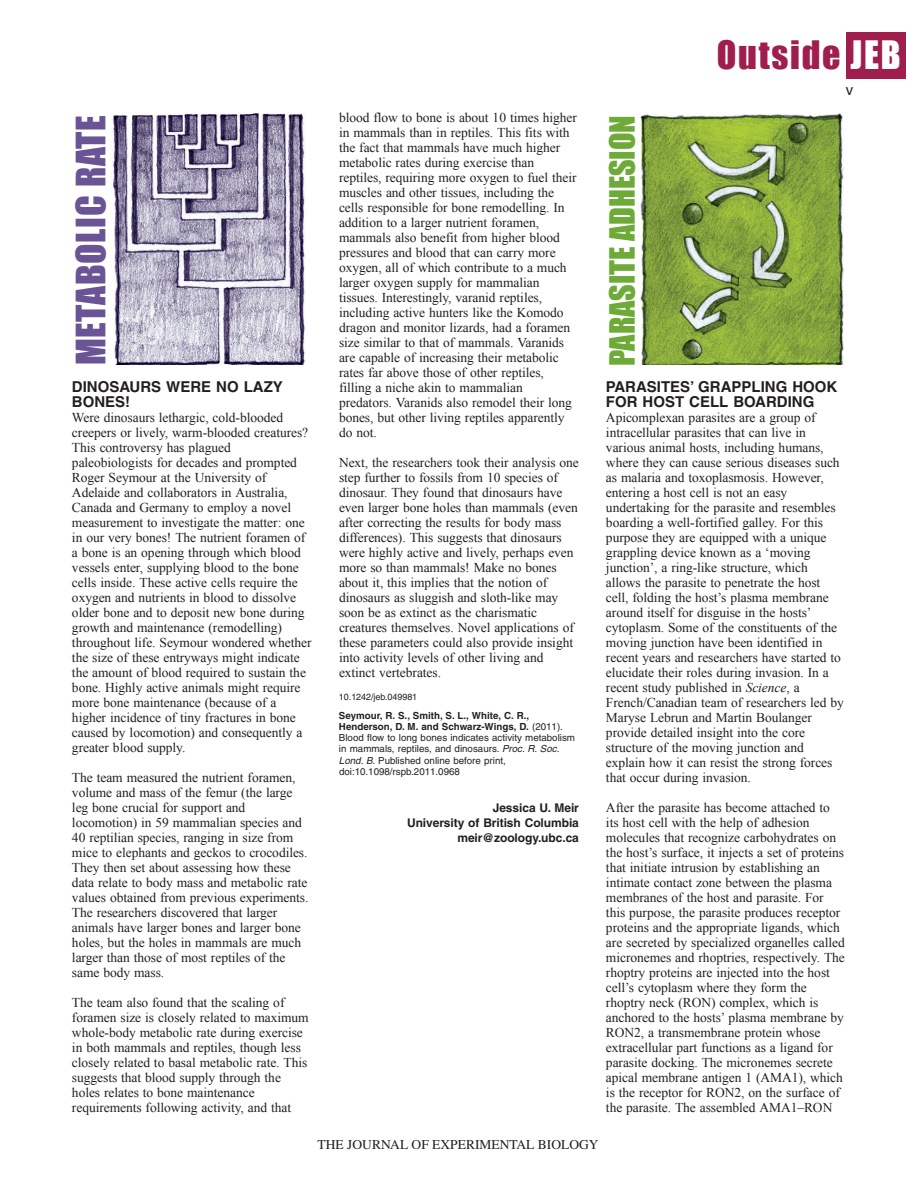
<style>
.page{position:relative;width:918px;height:1188px;background:#fff}
.page>*{position:absolute;margin:0;border:0;box-sizing:border-box;transform-origin:0 0}
.t1{font:37.5px "Impact";letter-spacing:.02em;color:#6a5495}
.t2{font:36px "Impact";letter-spacing:.05em;color:#a01e4b}
.t3{font:32.25px "Impact";letter-spacing:-.005em;color:#6daa38}
.t4{font:700 15px/15px "Helvetica";color:#231f20}
.t5{font:15px "Helvetica";color:#231f20}
.t6{font:13.5px/15px "Times New Roman";letter-spacing:-.005em;color:#231f20}
.t7{font:13.5px "Times";color:#231f20}
.t8{font:700 12px/15px "Helvetica";letter-spacing:-.005em;color:#231f20;text-align:right}
.t9{font:9.75px/11.2px "Helvetica";color:#231f20}
.t10{font:9px "Helvetica";letter-spacing:-.005em;color:#231f20}
.s1{color:#fff}
.s2{font-weight:700}
.s3{font-style:italic}
</style>
<div class="page">
<div style="left:846px;top:32px;width:60px;height:46px;background:#a01e4b"></div>
<img style="left:112px;top:113px;width:193px;height:252px">
<img style="left:640px;top:113px;width:203px;height:252px">
<h2 class="t2" style="left:717px;top:33px;width:185px">Outside <span class="s1">JEB</span></h2>
<p class="t5" style="left:846px;top:84px;width:9px">v</p>
<p class="t6" style="left:339px;top:110px;width:240px">blood flow to bone is about 10 times higher in mammals than in reptiles. This fits with the fact that mammals have much higher metabolic rates during exercise than reptiles, requiring more oxygen to fuel their muscles and other tissues, including the cells responsible for bone remodelling. In addition to a larger nutrient foramen, mammals also benefit from higher blood pressures and blood that can carry more oxygen, all of which contribute to a much larger oxygen supply for mammalian tissues. Interestingly, varanid reptiles, including active hunters like the Komodo dragon and monitor lizards, had a foramen size similar to that of mammals. Varanids are capable of increasing their metabolic rates far above those of other reptiles, filling a niche akin to mammalian predators. Varanids also remodel their long bones, but other living reptiles apparently do not.</p>
<p class="t6" style="left:339px;top:455px;width:241px">Next, the researchers took their analysis one step further to fossils from 10 species of dinosaur. They found that dinosaurs have even larger bone holes than mammals (even after correcting the results for body mass differences). This suggests that dinosaurs were highly active and lively, perhaps even more so than mammals! Make no bones about it, this implies that the notion of dinosaurs as sluggish and sloth-like may soon be as extinct as the charismatic creatures themselves. Novel applications of these parameters could also provide insight into activity levels of other living and extinct vertebrates.</p>
<p class="t10" style="left:339px;top:693px;width:80px">10.1242/jeb.049981</p>
<p class="t9" style="left:339px;top:710px;width:238px"><span class="s2">Seymour, R. S., Smith, S. L., White, C. R., Henderson, D. M. and Schwarz-Wings, D.</span> (2011).<br>Blood flow to long bones indicates activity metabolism in mammals, reptiles, and dinosaurs. <span class="s3">Proc. R. Soc.<br>Lond. B.</span> Published online before print, doi:10.1098/rspb.2011.0968</p>
<p class="t8" style="left:407px;top:802px;width:173px">Jessica U. Meir<br>University of British Columbia meir@zoology.ubc.ca</p>
<h1 class="t1" style="left:79px;top:365px;width:252px;rotate:-90deg">METABOLIC RATE</h1>
<h3 class="t3" style="left:612px;top:366px;width:252px;rotate:-90deg">PARASITE ADHESION</h3>
<p class="t4" style="left:606px;top:381px;width:233px">PARASITES’ GRAPPLING HOOK<br>FOR HOST CELL BOARDING</p>
<p class="t6" style="left:606px;top:410px;width:239px">Apicomplexan parasites are a group of intracellular parasites that can live in various animal hosts, including humans, where they can cause serious diseases such as malaria and toxoplasmosis. However, entering a host cell is not an easy undertaking for the parasite and resembles boarding a well-fortified galley. For this purpose they are equipped with a unique grappling device known as a ‘moving junction’, a ring-like structure, which allows the parasite to penetrate the host cell, folding the host’s plasma membrane around itself for disguise in the hosts’ cytoplasm. Some of the constituents of the moving junction have been identified in recent years and researchers have started to elucidate their roles during invasion. In a recent study published in <span class="s3">Science</span>, a French/Canadian team of researchers led by Maryse Lebrun and Martin Boulanger provide detailed insight into the core structure of the moving junction and explain how it can resist the strong forces that occur during invasion.</p>
<p class="t6" style="left:606px;top:800px;width:240px">After the parasite has become attached to its host cell with the help of adhesion molecules that recognize carbohydrates on the host’s surface, it injects a set of proteins that initiate intrusion by establishing an intimate contact zone between the plasma membranes of the host and parasite. For this purpose, the parasite produces receptor proteins and the appropriate ligands, which are secreted by specialized organelles called micronemes and rhoptries, respectively. The rhoptry proteins are injected into the host cell’s cytoplasm where they form the rhoptry neck (RON) complex, which is anchored to the hosts’ plasma membrane by RON2, a transmembrane protein whose extracellular part functions as a ligand for parasite docking. The micronemes secrete apical membrane antigen 1 (AMA1), which is the receptor for RON2, on the surface of the parasite. The assembled AMA1–RON</p>
<p class="t4" style="left:72px;top:381px;width:212px">DINOSAURS WERE NO LAZY<br>BONES!</p>
<p class="t6" style="left:72px;top:410px;width:241px">Were dinosaurs lethargic, cold-blooded creepers or lively, warm-blooded creatures?<br>This controversy has plagued paleobiologists for decades and prompted Roger Seymour at the University of Adelaide and collaborators in Australia, Canada and Germany to employ a novel measurement to investigate the matter: one in our very bones! The nutrient foramen of a bone is an opening through which blood vessels enter, supplying blood to the bone cells inside. These active cells require the oxygen and nutrients in blood to dissolve older bone and to deposit new bone during growth and maintenance (remodelling) throughout life. Seymour wondered whether the size of these entryways might indicate the amount of blood required to sustain the bone. Highly active animals might require more bone maintenance (because of a higher incidence of tiny fractures in bone caused by locomotion) and consequently a greater blood supply.</p>
<p class="t6" style="left:72px;top:770px;width:238px">The team measured the nutrient foramen, volume and mass of the femur (the large leg bone crucial for support and locomotion) in 59 mammalian species and 40 reptilian species, ranging in size from mice to elephants and geckos to crocodiles.<br>They then set about assessing how these data relate to body mass and metabolic rate values obtained from previous experiments.<br>The researchers discovered that larger animals have larger bones and larger bone holes, but the holes in mammals are much larger than those of most reptiles of the same body mass.</p>
<p class="t6" style="left:72px;top:995px;width:238px">The team also found that the scaling of foramen size is closely related to maximum whole-body metabolic rate during exercise in both mammals and reptiles, though less closely related to basal metabolic rate. This suggests that blood supply through the holes relates to bone maintenance requirements following activity, and that</p>
<p class="t7" style="left:318px;top:1137px;width:282px">THE JOURNAL OF EXPERIMENTAL BIOLOGY</p>
</div>
